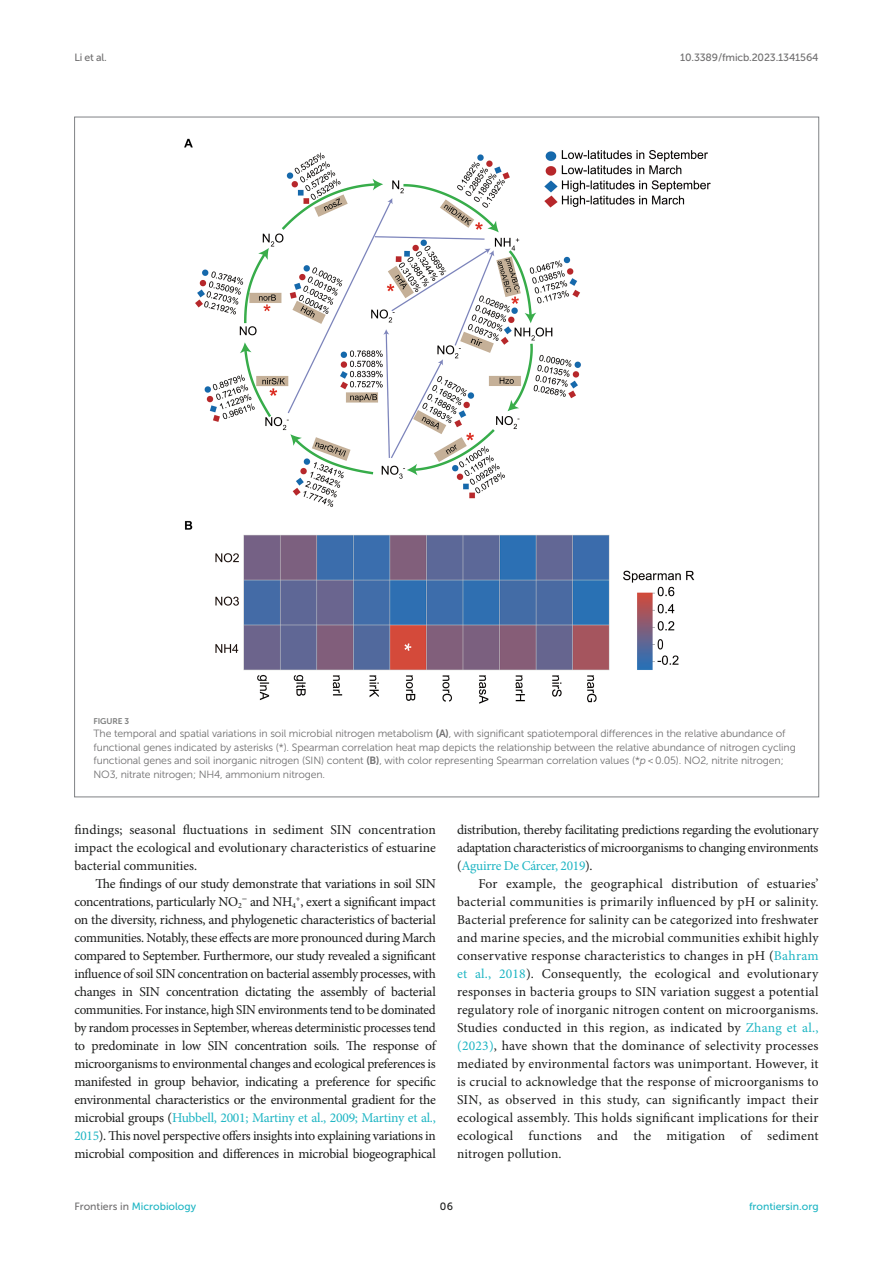
<style>
.page{position:relative;width:893px;height:1263px;background:#fff}
.page>*{position:absolute;margin:0;border:0;box-sizing:border-box;transform-origin:0 0}
.TEXT{font:13.5px/18px "Minion Pro";letter-spacing:-.01em;color:#1b1c1b;text-align:justify}
.FIG_LEG{font:10.5px/13.5px "Museo Sans 300";letter-spacing:-.01em;color:#706f70}
.t1{font:10.5px "Museo Sans 500";color:#1db5c3}
.t2{font:10.5px "Museo Sans 500";letter-spacing:-.015em;color:#706f70}
.t3{font:10.5px "Museo Sans 500";color:#1b1c1b}
.FIG_HD{font:8.25px "Museo Sans 700";letter-spacing:-.01em;color:#7e7f7f}
.s1{font-family:"Museo Sans 700"}
.s2{font-style:italic}
.s3{color:#1db5c3}
.s4{color:#706f70}
</style>
<div class="page">
<img style="left:184px;top:138px;width:527px;height:566px">
<p class="t2" style="left:74px;top:51px;width:34px">Li et al.</p>
<p class="t2" style="left:680px;top:51px;width:140px">10.3389/fmicb.2023.1341564</p>
<p class="FIG_HD" style="left:94px;top:716px;width:37px">FIGURE 3</p>
<p class="FIG_LEG" style="left:94px;top:727px;width:704px">The temporal and spatial variations in soil microbial nitrogen metabolism <span class="s1">(A)</span>, with significant spatiotemporal differences in the relative abundance of functional genes indicated by asterisks (*). Spearman correlation heat map depicts the relationship between the relative abundance of nitrogen cycling functional genes and soil inorganic nitrogen (SIN) content <span class="s1">(B)</span>, with color representing Spearman correlation values (*<span class="s2">p</span> &lt; 0.05). NO2, nitrite nitrogen; NO3, nitrate nitrogen; NH4, ammonium nitrogen.</p>
<p class="TEXT" style="left:74px;top:821px;width:363px">findings; seasonal fluctuations in sediment SIN concentration impact the ecological and evolutionary characteristics of estuarine bacterial communities.</p>
<p class="TEXT" style="left:74px;top:875px;width:363px;text-indent:21px">The findings of our study demonstrate that variations in soil SIN concentrations, particularly NO<sub>2</sub><sup>−</sup> and NH<sub>4</sub><sup>+</sup>, exert a significant impact on the diversity, richness, and phylogenetic characteristics of bacterial communities. Notably, these effects are more pronounced during March compared to September. Furthermore, our study revealed a significant influence of soil SIN concentration on bacterial assembly processes, with changes in SIN concentration dictating the assembly of bacterial communities. For instance, high SIN environments tend to be dominated by random processes in September, whereas deterministic processes tend to predominate in low SIN concentration soils. The response of microorganisms to environmental changes and ecological preferences is manifested in group behavior, indicating a preference for specific environmental characteristics or the environmental gradient for the microbial groups (<span class="s3">Hubbell, 2001; Martiny et al., 2009; Martiny et al., 2015</span>). This novel perspective offers insights into explaining variations in microbial composition and differences in microbial biogeographical</p>
<p class="TEXT" style="left:457px;top:821px;width:363px">distribution, thereby facilitating predictions regarding the evolutionary adaptation characteristics of microorganisms to changing environments (<span class="s3">Aguirre De Cárcer, 2019</span>).</p>
<p class="TEXT" style="left:457px;top:875px;width:363px;text-indent:21px">For example, the geographical distribution of estuaries’ bacterial communities is primarily influenced by pH or salinity.<br>Bacterial preference for salinity can be categorized into freshwater and marine species, and the microbial communities exhibit highly conservative response characteristics to changes in pH (<span class="s3">Bahram et al., 2018</span>). Consequently, the ecological and evolutionary responses in bacteria groups to SIN variation suggest a potential regulatory role of inorganic nitrogen content on microorganisms.<br>Studies conducted in this region, as indicated by <span class="s3">Zhang et al., (2023)</span>, have shown that the dominance of selectivity processes mediated by environmental factors was unimportant. However, it is crucial to acknowledge that the response of microorganisms to SIN, as observed in this study, can significantly impact their ecological assembly. This holds significant implications for their ecological functions and the mitigation of sediment nitrogen pollution.</p>
<p class="t1" style="left:74px;top:1200px;width:123px"><span class="s4">Frontiers in</span> Microbiology</p>
<p class="t3" style="left:440px;top:1200px;width:15px">06</p>
<p class="t1" style="left:749px;top:1200px;width:71px">frontiersin.org</p>
</div>
